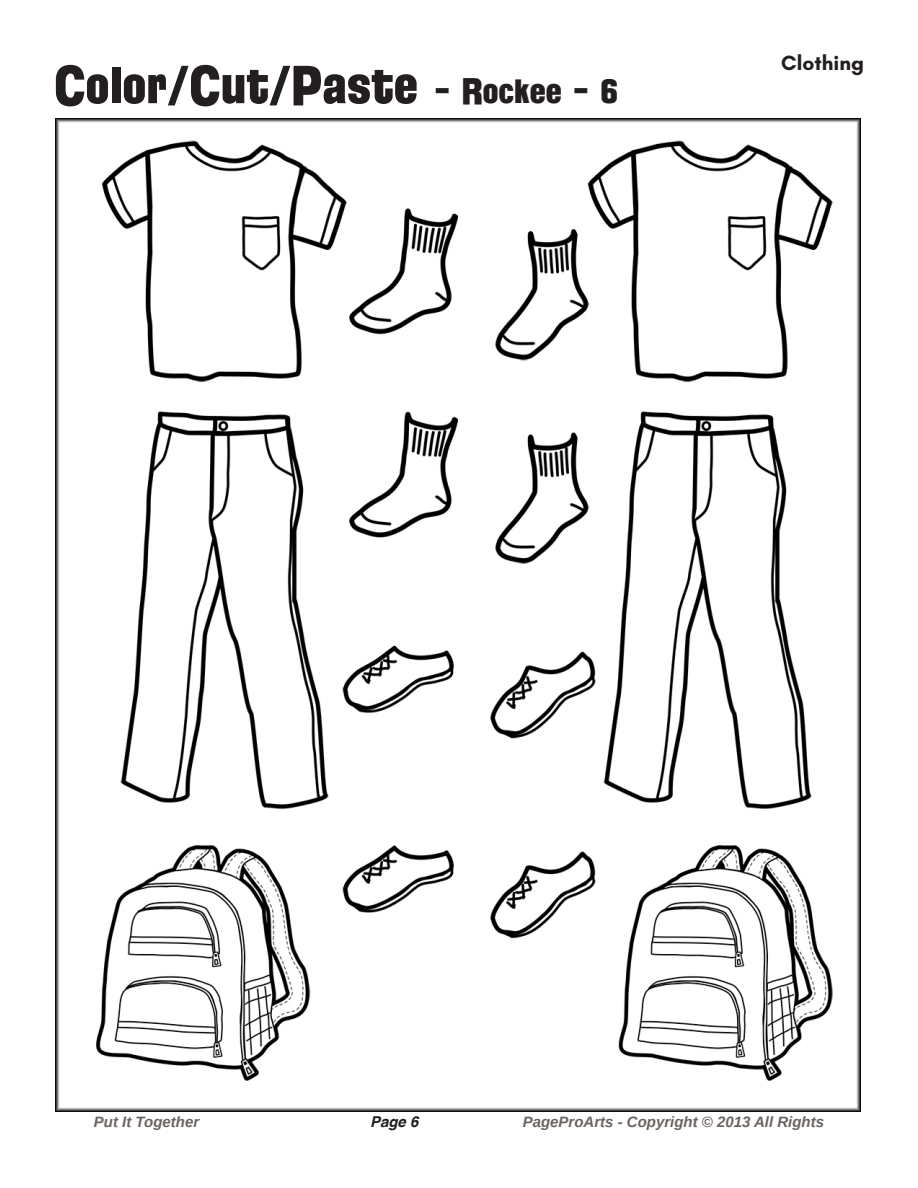
<style>
.page{position:relative;width:918px;height:1188px;background:#fff}
.page>*{position:absolute;margin:0;border:0;box-sizing:border-box;transform-origin:0 0}
.t1{font:54px "Florida Project Phase One";color:#231f20}
.t2{font:700 21px "Glacial Indifference";color:#231f20}
.t3{font:italic 700 15px "Liberation Sans";color:#6b6360}
.t4{font:italic 700 15px "Helvetica";color:#231f20}
.s1{font-size:36px}
</style>
<div class="page">
<img style="left:56px;top:119px;width:805px;height:992px">
<p class="t1" style="left:54px;top:50px;width:567px">Color/Cut/Paste <span class="s1">- Rockee - 6</span></p>
<h2 class="t2" style="left:781px;top:50px;width:84px">Clothing</h2>
<p class="t3" style="left:94px;top:1112px;width:107px">Put It Together</p>
<p class="t4" style="left:370px;top:1109px;width:50px">Page 6</p>
<p class="t3" style="left:523px;top:1112px;width:303px">PageProArts - Copyright © 2013 All Rights</p>
</div>
